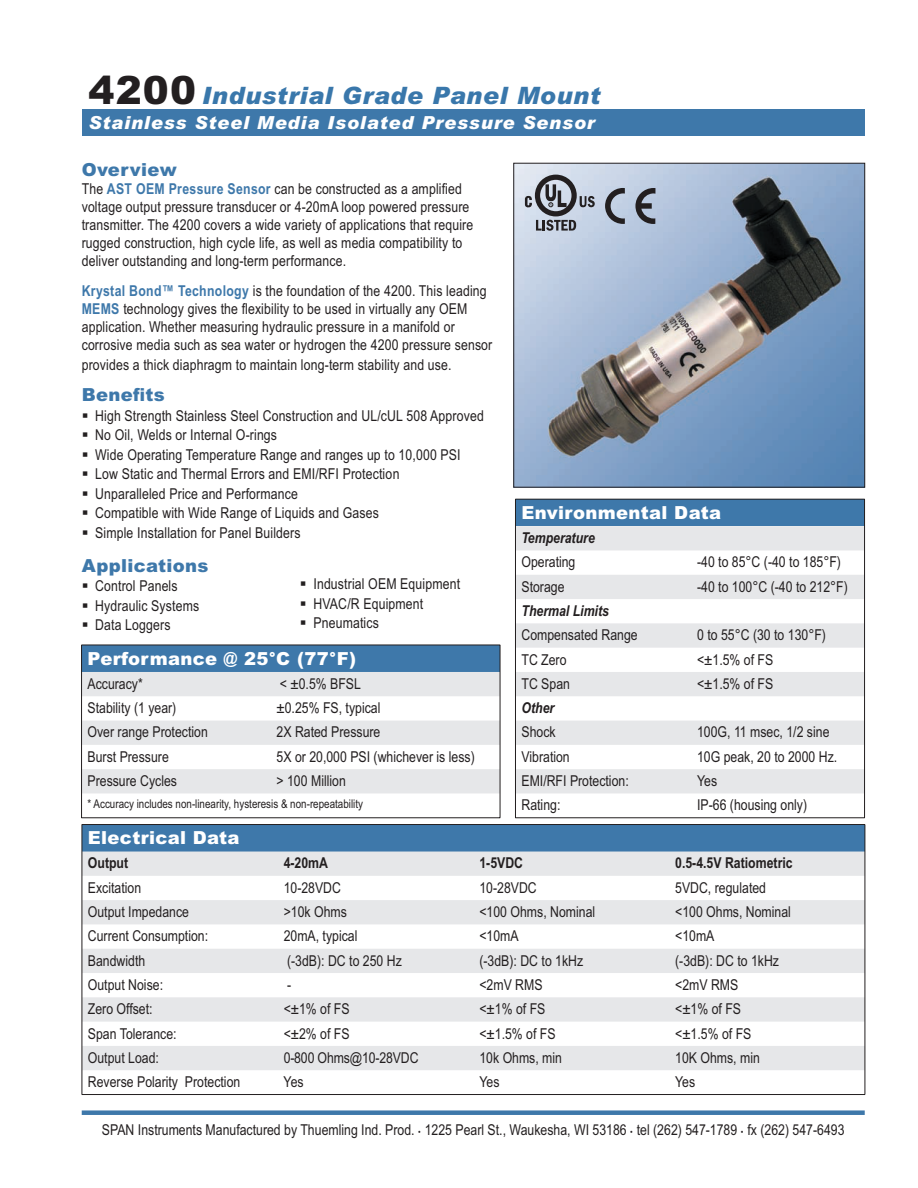
<style>
.page{position:relative;width:918px;height:1188px;background:#fff}
.page>*{position:absolute;margin:0;border:0;box-sizing:border-box;transform-origin:0 0}
.t1{font:italic 900 24px "Arial";letter-spacing:.025em;color:#3977ab}
.t2{font:900 18px "Arial";letter-spacing:.02em;color:#fff}
.t3{font:italic 900 18px "Arial";letter-spacing:.05em;color:#fff}
.t4{font:900 18px "Arial";letter-spacing:.02em;color:#3e78aa}
.t5{font:15px/19.5px "Arial Narrow";letter-spacing:.01em;color:#231f20}
.t6{font:700 15px "Arial Narrow";color:#231f20}
.t7{font:italic 700 15px/24.3px "Arial Narrow";color:#231f20}
.t8{font:15px "Arial Narrow";letter-spacing:-.01em;color:#231f20}
.t9{font:12px "Arial Narrow";color:#231f20}
.s1{font-style:normal;font-size:39px;color:#231f20}
.s2{font-weight:700;color:#3e78aa}
.s3{font-weight:400;font-style:normal}
.s4{font-weight:700;font-style:italic}
.s5{font-size:9px}
</style>
<div class="page">
<div style="left:82px;top:1110px;width:783px;height:5px;background:#3e78aa"></div>
<div style="left:82px;top:109px;width:783px;height:27px;background:#3e78aa"></div>
<div style="left:82px;top:645px;width:418px;height:27px;background:#3e78aa"></div>
<svg style="left:82px;top:672px;width:418px;height:121px;fill:#e6e7e9"></svg>
<hr style="left:81px;top:645px;width:190px;height:1px;background:#231f20">
<hr style="left:271px;top:645px;width:229px;height:1px;background:#231f20">
<svg style="left:81px;top:646px;width:1px;height:172px"></svg>
<svg style="left:500px;top:645px;width:1px;height:173px"></svg>
<hr style="left:81px;top:818px;width:190px;height:1px;background:#231f20">
<hr style="left:271px;top:818px;width:229px;height:1px;background:#231f20">
<img style="left:516px;top:165px;width:347px;height:320px">
<div style="left:514px;top:163px;width:351px;height:324px;border:1px solid #231f20"></div>
<div style="left:535px;top:175px;width:42px;height:41px;border:5px solid #231f20;border-radius:50%"></div>
<svg style="left:525px;top:196px;width:7px;height:12px"></svg>
<svg style="left:536px;top:220px;width:40px;height:11px"></svg>
<svg style="left:580px;top:196px;width:15px;height:11px"></svg>
<svg style="left:546px;top:184px;width:21px;height:23px"></svg>
<svg style="left:635px;top:188px;width:20px;height:36px"></svg>
<svg style="left:605px;top:188px;width:20px;height:36px"></svg>
<div style="left:82px;top:825px;width:783px;height:27px;background:#3e78aa"></div>
<svg style="left:83px;top:852px;width:782px;height:218px;fill:#e6e7e9"></svg>
<hr style="left:82px;top:1094px;width:196px;height:1px;background:#231f20">
<hr style="left:278px;top:1094px;width:195px;height:1px;background:#231f20">
<hr style="left:473px;top:1094px;width:196px;height:1px;background:#231f20">
<hr style="left:669px;top:1094px;width:196px;height:1px;background:#231f20">
<hr style="left:82px;top:824px;width:196px;height:1px;background:#231f20">
<svg style="left:82px;top:825px;width:1px;height:269px"></svg>
<hr style="left:278px;top:824px;width:195px;height:1px;background:#231f20">
<hr style="left:473px;top:824px;width:196px;height:1px;background:#231f20">
<hr style="left:669px;top:824px;width:196px;height:1px;background:#231f20">
<svg style="left:865px;top:825px;width:1px;height:269px"></svg>
<div style="left:515px;top:499px;width:350px;height:27px;background:#3e78aa"></div>
<svg style="left:516px;top:526px;width:348px;height:267px;fill:#e6e7e9"></svg>
<hr style="left:515px;top:818px;width:176px;height:1px;background:#231f20">
<hr style="left:691px;top:818px;width:174px;height:1px;background:#231f20">
<hr style="left:515px;top:499px;width:176px;height:1px;background:#231f20">
<svg style="left:515px;top:500px;width:1px;height:318px"></svg>
<hr style="left:691px;top:499px;width:174px;height:1px;background:#231f20">
<svg style="left:864px;top:500px;width:1px;height:318px"></svg>
<p class="t1" style="left:88px;top:78px;width:513px"><span class="s1">4200</span> Industrial Grade Panel Mount</p>
<p class="t3" style="left:88px;top:110px;width:508px">Stainless Steel Media Isolated Pressure Sensor</p>
<p class="t4" style="left:82px;top:160px;width:97px">Overview</p>
<p class="t5" style="left:82px;top:180px;width:393px;line-height:18px">The <span class="s2">AST OEM Pressure Sensor</span> can be constructed as a amplified voltage output pressure transducer or 4-20mA loop powered pressure transmitter. The 4200 covers a wide variety of applications that require rugged construction, high cycle life, as well as media compatibility to deliver outstanding and long-term performance.</p>
<p class="t5" style="left:82px;top:282px;width:412px;line-height:18px"><span class="s2">Krystal Bond™ Technology</span> is the foundation of the 4200. This leading <span class="s2">MEMS</span> technology gives the flexibility to be used in virtually any OEM application. Whether measuring hydraulic pressure in a manifold or corrosive media such as sea water or hydrogen the 4200 pressure sensor</p>
<p class="t5" style="left:82px;top:355px;width:371px">provides a thick diaphragm to maintain long-term stability and use.</p>
<p class="t4" style="left:82px;top:385px;width:85px">Benefits</p>
<p class="t5" style="left:95px;top:406px;width:390px">High Strength Stainless Steel Construction and UL/cUL 508 Approved No Oil, Welds or Internal O-rings<br>Wide Operating Temperature Range and ranges up to 10,000 PSI Low Static and Thermal Errors and EMI/RFI Protection<br>Unparalleled Price and Performance<br>Compatible with Wide Range of Liquids and Gases<br>Simple Installation for Panel Builders</p>
<p class="t4" style="left:82px;top:556px;width:128px">Applications</p>
<p class="t5" style="left:95px;top:576px;width:106px">Control Panels<br>Hydraulic Systems<br>Data Loggers</p>
<p class="t5" style="left:313px;top:574px;width:148px">Industrial OEM Equipment<br>HVAC/R Equipment<br>Pneumatics</p>
<p class="t2" style="left:521px;top:503px;width:201px">Environmental Data</p>
<p class="t7" style="left:521px;top:526px;width:75px">Temperature<br><span class="s3">Operating</span></p>
<p class="t5" style="left:697px;top:552px;width:145px">-40 to 85°C (-40 to 185°F)</p>
<p class="t5" style="left:521px;top:577px;width:45px">Storage</p>
<p class="t5" style="left:697px;top:577px;width:152px">-40 to 100°C (-40 to 212°F)</p>
<p class="t5" style="left:521px;top:599px;width:118px;line-height:24.3px"><span class="s4">Thermal Limits<br></span>Compensated Range</p>
<p class="t5" style="left:697px;top:625px;width:130px">0 to 55°C (30 to 130°F)</p>
<p class="t2" style="left:88px;top:648px;width:270px">Performance @ 25°C (77°F)</p>
<p class="t5" style="left:88px;top:674px;width:57px">Accuracy*</p>
<p class="t5" style="left:280px;top:674px;width:83px">&lt; ±0.5% BFSL</p>
<p class="t5" style="left:88px;top:698px;width:90px">Stability (1 year)</p>
<p class="t5" style="left:277px;top:698px;width:105px">±0.25% FS, typical</p>
<p class="t5" style="left:88px;top:722px;width:122px">Over range Protection</p>
<p class="t5" style="left:277px;top:722px;width:105px">2X Rated Pressure</p>
<p class="t5" style="left:88px;top:747px;width:83px">Burst Pressure</p>
<p class="t5" style="left:277px;top:747px;width:200px">5X or 20,000 PSI (whichever is less)</p>
<p class="t5" style="left:88px;top:771px;width:91px">Pressure Cycles</p>
<p class="t5" style="left:277px;top:771px;width:71px">&gt; 100 Million</p>
<p class="t9" style="left:88px;top:797px;width:277px">* Accuracy includes non-linearity, hysteresis &amp; non-repeatability</p>
<p class="t2" style="left:88px;top:828px;width:153px">Electrical Data</p>
<p class="t6" style="left:88px;top:854px;width:42px">Output</p>
<p class="t6" style="left:284px;top:854px;width:46px">4-20mA</p>
<p class="t6" style="left:479px;top:854px;width:45px">1-5VDC</p>
<p class="t6" style="left:675px;top:854px;width:119px">0.5-4.5V Ratiometric</p>
<p class="t5" style="left:88px;top:878px;width:55px">Excitation</p>
<p class="t5" style="left:284px;top:878px;width:59px">10-28VDC</p>
<p class="t5" style="left:479px;top:878px;width:59px">10-28VDC</p>
<p class="t5" style="left:675px;top:878px;width:92px">5VDC, regulated</p>
<p class="t5" style="left:88px;top:902px;width:103px">Output Impedance</p>
<p class="t5" style="left:284px;top:902px;width:65px">&gt;10k Ohms</p>
<p class="t5" style="left:479px;top:902px;width:117px">&lt;100 Ohms, Nominal</p>
<p class="t5" style="left:675px;top:902px;width:117px">&lt;100 Ohms, Nominal</p>
<p class="t5" style="left:88px;top:926px;width:122px">Current Consumption:</p>
<p class="t5" style="left:284px;top:926px;width:75px">20mA, typical</p>
<p class="t5" style="left:479px;top:926px;width:41px">&lt;10mA</p>
<p class="t5" style="left:675px;top:926px;width:41px">&lt;10mA</p>
<p class="t5" style="left:88px;top:951px;width:59px">Bandwidth</p>
<p class="t5" style="left:287px;top:951px;width:116px">(-3dB): DC to 250 Hz</p>
<p class="t5" style="left:479px;top:951px;width:105px">(-3dB): DC to 1kHz</p>
<p class="t5" style="left:675px;top:951px;width:105px">(-3dB): DC to 1kHz</p>
<p class="t5" style="left:88px;top:975px;width:77px">Output Noise:</p>
<p class="t5" style="left:287px;top:975px;width:6px">-</p>
<p class="t5" style="left:479px;top:975px;width:65px">&lt;2mV RMS</p>
<p class="t5" style="left:675px;top:975px;width:65px">&lt;2mV RMS</p>
<p class="t5" style="left:88px;top:999px;width:66px">Zero Offset:</p>
<p class="t5" style="left:284px;top:999px;width:68px">&lt;±1% of FS</p>
<p class="t5" style="left:479px;top:999px;width:68px">&lt;±1% of FS</p>
<p class="t5" style="left:675px;top:999px;width:68px">&lt;±1% of FS</p>
<p class="t5" style="left:88px;top:1023px;width:90px">Span Tolerance:</p>
<p class="t5" style="left:284px;top:1023px;width:68px">&lt;±2% of FS</p>
<p class="t5" style="left:479px;top:1023px;width:78px">&lt;±1.5% of FS</p>
<p class="t5" style="left:675px;top:1023px;width:78px">&lt;±1.5% of FS</p>
<p class="t5" style="left:88px;top:1048px;width:73px">Output Load:</p>
<p class="t8" style="left:284px;top:1049px;width:136px">0-800 Ohms@10-28VDC</p>
<p class="t5" style="left:479px;top:1048px;width:84px">10k Ohms, min</p>
<p class="t5" style="left:675px;top:1048px;width:86px">10K Ohms, min</p>
<p class="t5" style="left:88px;top:1072px;width:154px">Reverse Polarity Protection</p>
<p class="t5" style="left:284px;top:1072px;width:22px">Yes</p>
<p class="t5" style="left:479px;top:1072px;width:22px">Yes</p>
<p class="t5" style="left:675px;top:1072px;width:22px">Yes</p>
<p class="t5" style="left:521px;top:650px;width:47px">TC Zero</p>
<p class="t5" style="left:697px;top:650px;width:78px">&lt;±1.5% of FS</p>
<p class="t5" style="left:521px;top:674px;width:50px">TC Span</p>
<p class="t5" style="left:697px;top:674px;width:78px">&lt;±1.5% of FS</p>
<p class="t7" style="left:521px;top:696px;width:36px">Other<br><span class="s3">Shock</span></p>
<p class="t5" style="left:697px;top:722px;width:134px">100G, 11 msec, 1/2 sine</p>
<p class="t5" style="left:521px;top:747px;width:50px">Vibration</p>
<p class="t5" style="left:697px;top:747px;width:142px">10G peak, 20 to 2000 Hz.</p>
<p class="t5" style="left:521px;top:771px;width:109px">EMI/RFI Protection:</p>
<p class="t5" style="left:697px;top:771px;width:22px">Yes</p>
<p class="t5" style="left:521px;top:795px;width:40px">Rating:</p>
<p class="t5" style="left:697px;top:795px;width:112px">IP-66 (housing only)</p>
<p class="t5" style="left:102px;top:1120px;width:744px">SPAN Instruments Manufactured by Thuemling Ind. Prod. <span class="s5">•</span> 1225 Pearl St., Waukesha, WI 53186 <span class="s5">•</span> tel (262) 547-1789 <span class="s5">•</span> fx (262) 547-6493</p>
</div>
